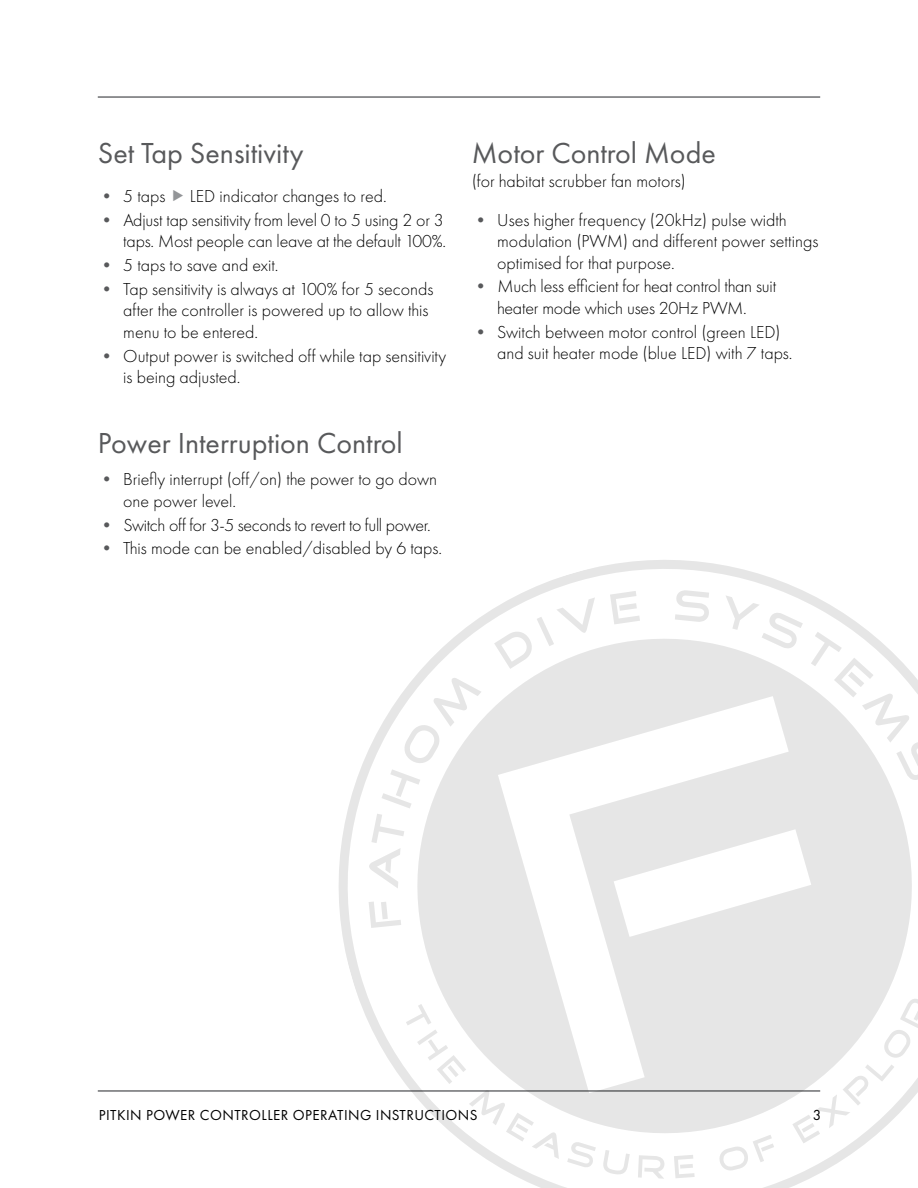
<style>
.page{position:relative;width:918px;height:1188px;background:#fff}
.page>*{position:absolute;margin:0;border:0;box-sizing:border-box;transform-origin:0 0}
.t1{font:30px "Futura PT";color:#58595b}
.t2{font:300 18px/21.6px "Futura PT";color:#000}
.t3{font:300 18px "Futura PT";letter-spacing:-.02em;color:#000}
.t4{font:15px "Futura PT";letter-spacing:.03em;color:#000}
.s1{color:#58595b}
</style>
<div class="page">
<hr style="left:98px;top:1090px;width:722px;height:2px;background:#6d6e71">
<hr style="left:98px;top:96px;width:722px;height:2px;background:#6d6e71">
<svg style="left:302px;top:560px;width:616px;height:628px"></svg>
<h1 class="t1" style="left:98px;top:135px;width:207px">Set Tap Sensitivity</h1>
<p class="t2" style="left:98px;top:185px;width:69px"><span class="s1">•</span> 5 taps</p>
<p class="t2" style="left:190px;top:185px;width:198px">LED indicator changes to red.</p>
<p class="t2" style="left:98px;top:209px;width:350px;text-align:right"><span class="s1">•</span> Adjust tap sensitivity from level 0 to 5 using 2 or 3 taps. Most people can leave at the default 100%.</p>
<p class="t2" style="left:98px;top:254px;width:182px"><span class="s1">•</span> 5 taps to save and exit.</p>
<p class="t2" style="left:123px;top:278px;width:312px;text-indent:-26px"><span class="s1">•</span> Tap sensitivity is always at 100% for 5 seconds after the controller is powered up to allow this menu to be entered.</p>
<p class="t2" style="left:123px;top:345px;width:324px;text-indent:-26px"><span class="s1">•</span> Output power is switched off while tap sensitivity is being adjusted.</p>
<h1 class="t1" style="left:98px;top:425px;width:307px">Power Interruption Control</h1>
<p class="t2" style="left:123px;top:469px;width:315px;text-indent:-26px"><span class="s1">•</span> Briefly interrupt (off/on) the power to go down one power level.</p>
<p class="t3" style="left:98px;top:514px;width:335px"><span class="s1">•</span> Switch off for 3-5 seconds to revert to full power.</p>
<p class="t2" style="left:98px;top:538px;width:346px"><span class="s1">•</span> This mode can be enabled/disabled by 6 taps.</p>
<h1 class="t1" style="left:472px;top:135px;width:246px">Motor Control Mode</h1>
<p class="t2" style="left:472px;top:170px;width:216px">(for habitat scrubber fan motors)</p>
<p class="t2" style="left:497px;top:209px;width:323px;text-indent:-26px"><span class="s1">•</span> Uses higher frequency (20kHz) pulse width modulation (PWM) and different power settings optimised for that purpose.</p>
<p class="t2" style="left:472px;top:276px;width:306px;text-align:center"><span class="s1">•</span> Much less efficient for heat control than suit heater mode which uses 20Hz PWM.</p>
<p class="t2" style="left:497px;top:321px;width:297px;text-indent:-26px"><span class="s1">•</span> Switch between motor control (green LED) and suit heater mode (blue LED) with 7 taps.</p>
<p class="t4" style="left:99px;top:1106px;width:380px">PITKIN POWER CONTROLLER OPERATING INSTRUCTIONS</p>
<p class="t4" style="left:813px;top:1106px;width:10px">3</p>
</div>
